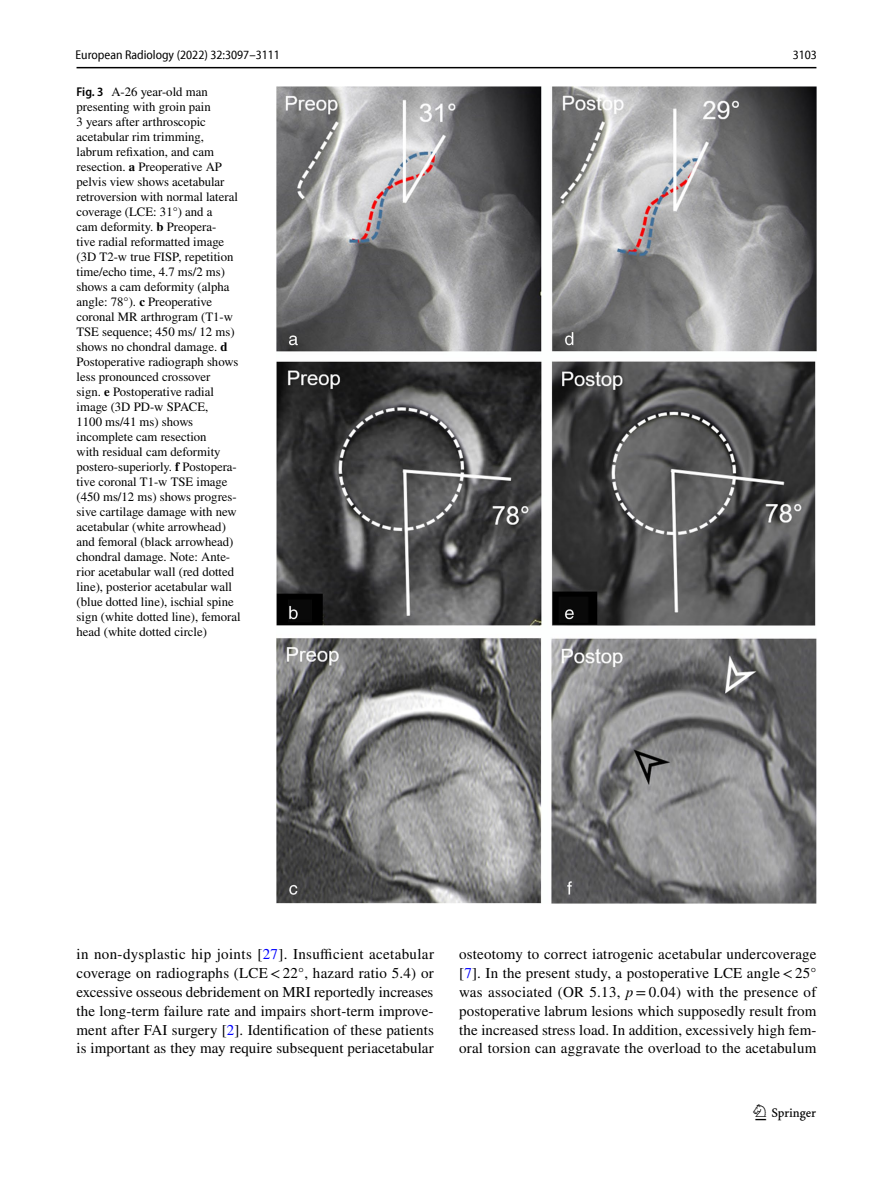
<style>
.page{position:relative;width:893px;height:1187px;background:#fff}
.page>*{position:absolute;margin:0;border:0;box-sizing:border-box;transform-origin:0 0}
.t1{font:22.5px "Springnew Regular 3";color:#000}
.t2{font:15px/18.8px "STIX";letter-spacing:.005em;color:#000;text-align:justify}
.t3{font:12.75px/15px "STIX";color:#000}
.t4{font:semi-condensed 12.75px "Myriad Pro Unic";color:#000}
.s1{font-family:"Myriad Pro";font-weight:600;font-stretch:semi-condensed}
.s2{font-weight:700}
.s3{color:#00f}
.s4{font-style:italic}
</style>
<div class="page">
<hr style="left:77px;top:67px;width:739px;height:1px;background:#000">
<img style="left:276px;top:87px;width:540px;height:816px">
<p class="t4" style="left:76px;top:50px;width:206px">European Radiology (2022) 32:3097–3111</p>
<p class="t4" style="left:793px;top:50px;width:26px">3103</p>
<p class="t3" style="left:77px;top:85px;width:166px"><span class="s1">Fig. 3</span> A-26 year-old man presenting with groin pain<br>3 years after arthroscopic acetabular rim trimming, labrum refixation, and cam resection. <span class="s2">a</span> Preoperative AP pelvis view shows acetabular retroversion with normal lateral coverage (LCE: 31°) and a<br>cam deformity. <span class="s2">b</span> Preopera-<br>tive radial reformatted image (3D T2-w true FISP, repetition time/echo time, 4.7 ms/2 ms) shows a cam deformity (alpha angle: 78°). <span class="s2">c</span> Preoperative coronal MR arthrogram (T1-w<br>TSE sequence; 450 ms/ 12 ms) shows no chondral damage. <span class="s2">d<br></span>Postoperative radiograph shows less pronounced crossover<br>sign. <span class="s2">e</span> Postoperative radial image (3D PD-w SPACE,<br>1100 ms/41 ms) shows incomplete cam resection<br>with residual cam deformity postero-superiorly. <span class="s2">f</span> Postopera&shy;tive coronal T1-w TSE image (450 ms/12 ms) shows progres&shy;sive cartilage damage with new acetabular (white arrowhead) and femoral (black arrowhead) chondral damage. Note: Ante&shy;rior acetabular wall (red dotted line), posterior acetabular wall (blue dotted line), ischial spine sign (white dotted line), femoral head (white dotted circle)</p>
<p class="t2" style="left:77px;top:946px;width:359px">in non-dysplastic hip joints [<span class="s3">27</span>]. Insufficient acetabular coverage on radiographs (LCE&lt;22°, hazard ratio 5.4) or excessive osseous debridement on MRI reportedly increases the long-term failure rate and impairs short-term improve&shy;ment after FAI surgery [<span class="s3">2</span>]. Identification of these patients is important as they may require subsequent periacetabular</p>
<p class="t2" style="left:459px;top:946px;width:359px">osteotomy to correct iatrogenic acetabular undercoverage [<span class="s3">7</span>]. In the present study, a postoperative LCE angle&lt;25° was associated (OR 5.13, <span class="s4">p</span>=0.04) with the presence of postoperative labrum lesions which supposedly result from the increased stress load. In addition, excessively high fem&shy;oral torsion can aggravate the overload to the acetabulum</p>
<h1 class="t1" style="left:755px;top:1104px;width:62px">1 3</h1>
</div>
